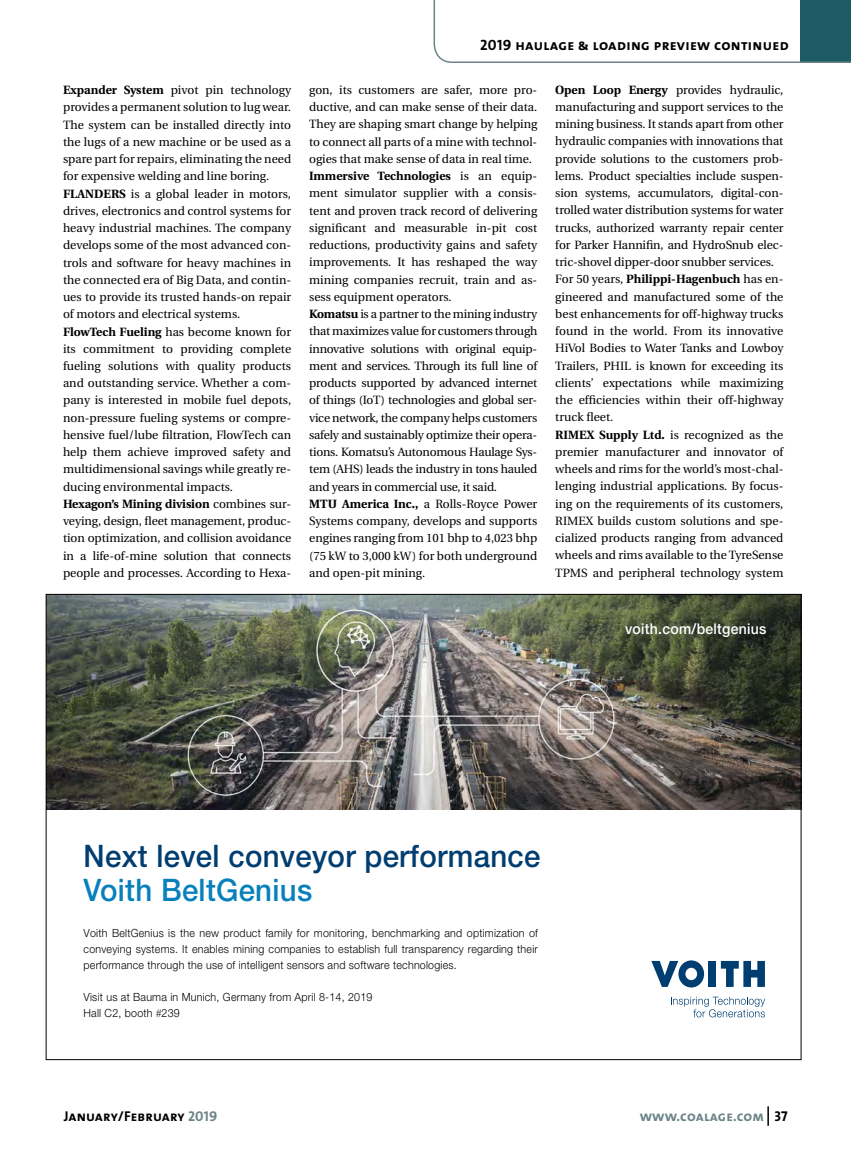
<style>
.page{position:relative;width:851px;height:1161px;background:#fff}
.page>*{position:absolute;margin:0;border:0;box-sizing:border-box;transform-origin:0 0}
.t1{font:500 31.05px "Helvetica Neue LT Pro";letter-spacing:.01em;color:#003d70;scale:.95 1}
.t2{font:500 31.05px "Helvetica Neue LT Pro";letter-spacing:.01em;color:#0880bc;scale:.95 1}
.t3{font:15px "The Mix Bold Caps";letter-spacing:.02em;color:#000}
.t4{font:500 14.85px "Helvetica Neue LT Pro";letter-spacing:.02em;color:#fff;scale:.95 1}
.t5{font:14.25px "The Mix Bold Caps";letter-spacing:.01em;color:#000}
.t6{font:14.25px "The Mix Bold Caps";letter-spacing:.01em;color:#6c8488}
.t7{font:12px/17.2px "Utopia";color:#000}
.t8{font:300 11.25px/16px "Helvetica Neue LT Pro";letter-spacing:.02em;color:#000;text-align:justify;scale:.95 1}
.s1{font-weight:700}
.s2{color:#6c8488}
.s3{color:#000}
</style>
<div class="page">
<img style="left:48px;top:596px;width:751px;height:213px">
<svg style="left:767px;top:1106px;width:1px;height:20px"></svg>
<svg style="left:651px;top:960px;width:53px;height:28px"></svg>
<div style="left:708px;top:961px;width:8px;height:26px;background:#003d70"></div>
<svg style="left:720px;top:961px;width:44px;height:26px"></svg>
<svg style="left:671px;top:997px;width:94px;height:20px"></svg>
<svg style="left:433px;top:0;width:418px;height:63px"></svg>
<p class="t3" style="left:480px;top:36px;width:310px">2019 haulage &amp; loading preview continued</p>
<p class="t7" style="left:63px;top:82px;width:230px"><span class="s1">Expander System</span> pivot pin technology provides a permanent solution to lug wear.<br>The system can be installed directly into the lugs of a new machine or be used as a spare part for repairs, eliminating the need for expensive welding and line boring.<br><span class="s1">FLANDERS</span> is a global leader in motors, drives, electronics and control systems for heavy industrial machines. The company develops some of the most advanced con&shy;trols and software for heavy machines in the connected era of Big Data, and contin&shy;ues to provide its trusted hands-on repair of motors and electrical systems.<br><span class="s1">FlowTech Fueling</span> has become known for its commitment to providing complete fueling solutions with quality products and outstanding service. Whether a com&shy;pany is interested in mobile fuel depots, non-pressure fueling systems or compre&shy;hensive fuel/lube filtration, FlowTech can help them achieve improved safety and multidimensional savings while greatly re&shy;ducing environmental impacts.<br><span class="s1">Hexagon’s Mining division</span> combines sur&shy;veying, design, fleet management, produc&shy;tion optimization, and collision avoidance in a life-of-mine solution that connects people and processes. According to Hexa-</p>
<p class="t7" style="left:309px;top:82px;width:230px">gon, its customers are safer, more pro&shy;ductive, and can make sense of their data.<br>They are shaping smart change by helping to connect all parts of a mine with technol&shy;ogies that make sense of data in real time.<br><span class="s1">Immersive Technologies</span> is an equip&shy;ment simulator supplier with a consis&shy;tent and proven track record of delivering significant and measurable in-pit cost reductions, productivity gains and safety improvements. It has reshaped the way mining companies recruit, train and as&shy;sess equipment operators.<br><span class="s1">Komatsu</span> is a partner to the mining industry that maximizes value for customers through innovative solutions with original equip&shy;ment and services. Through its full line of products supported by advanced internet of things (IoT) technologies and global ser&shy;vice network, the company helps customers safely and sustainably optimize their opera&shy;tions. Komatsu’s Autonomous Haulage Sys&shy;tem (AHS) leads the industry in tons hauled and years in commercial use, it said.<br><span class="s1">MTU America Inc.,</span> a Rolls-Royce Power Systems company, develops and supports engines ranging from 101 bhp to 4,023 bhp (75 kW to 3,000 kW) for both underground and open-pit mining.</p>
<p class="t7" style="left:555px;top:82px;width:230px"><span class="s1">Open Loop Energy</span> provides hydraulic, manufacturing and support services to the mining business. It stands apart from other hydraulic companies with innovations that provide solutions to the customers prob&shy;lems. Product specialties include suspen&shy;sion systems, accumulators, digital-con&shy;trolled water distribution systems for water trucks, authorized warranty repair center for Parker Hannifin, and HydroSnub elec&shy;tric-shovel dipper-door snubber services.<br>For 50 years, <span class="s1">Philippi-Hagenbuch</span> has en&shy;gineered and manufactured some of the best enhancements for off-highway trucks found in the world. From its innovative HiVol Bodies to Water Tanks and Lowboy Trailers, PHIL is known for exceeding its clients’ expectations while maximizing the efficiencies within their off-highway truck fleet.<br><span class="s1">RIMEX Supply Ltd.</span> is recognized as the premier manufacturer and innovator of wheels and rims for the world’s most-chal&shy;lenging industrial applications. By focus&shy;ing on the requirements of its customers, RIMEX builds custom solutions and spe&shy;cialized products ranging from advanced wheels and rims available to the TyreSense TPMS and peripheral technology system</p>
<h1 class="t1" style="left:84px;top:844px;width:482px">Next level conveyor performance</h1>
<h1 class="t2" style="left:84px;top:879px;width:242px">Voith BeltGenius</h1>
<p class="t8" style="left:84px;top:927px;width:480px">Voith BeltGenius is the new product family for monitoring, benchmarking and optimization of conveying systems. It enables mining companies to establish full transparency regarding their performance through the use of intelligent sensors and software technologies.</p>
<p class="t8" style="left:84px;top:991px;width:305px">Visit us at Bauma in Munich, Germany from April 8-14, 2019<br>Hall C2, booth 239</p>
<p class="t4" style="left:625px;top:623px;width:150px">voith.com/beltgenius</p>
<p class="t5" style="left:64px;top:1107px;width:155px">January/February <span class="s2">2019</span></p>
<p class="t6" style="left:639px;top:1107px;width:149px">www.coalage.com <span class="s3">37</span></p>
</div>
